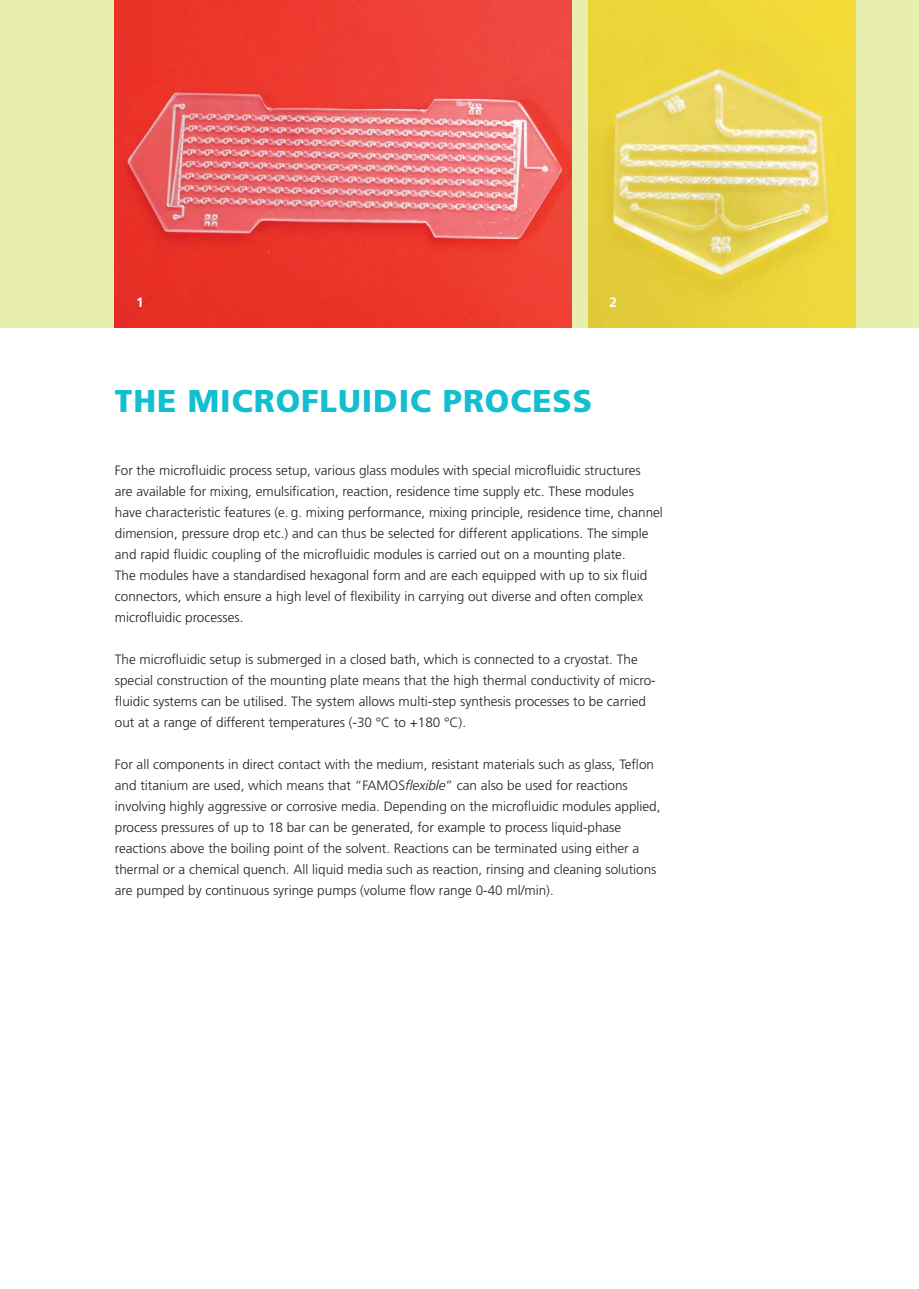
<style>
.page{position:relative;width:919px;height:1289px;background:#fff}
.page>*{position:absolute;margin:0;border:0;box-sizing:border-box;transform-origin:0 0}
.t1{font:900 31.5px "Frutiger LT Com";letter-spacing:.03em;color:#12becf}
.t2{font:300 13.5px/21px "Frutiger LT Com";color:#231f20}
.t3{font:700 13.5px "Frutiger LT Com";color:#fff}
.s1{font-style:italic}
</style>
<div class="page">
<div style="left:0;top:0;width:918px;height:327px;background:#e8eeae"></div>
<img style="left:115px;top:0;width:456px;height:327px">
<img style="left:588px;top:0;width:267px;height:327px">
<p class="t3" style="left:136px;top:297px;width:9px">1</p>
<p class="t3" style="left:609px;top:297px;width:9px">2</p>
<h1 class="t1" style="left:115px;top:382px;width:478px">THE MICROFLUIDIC PROCESS</h1>
<p class="t2" style="left:115px;top:461px;width:549px">For the microfluidic process setup, various glass modules with special microfluidic structures<br>are available for mixing, emulsification, reaction, residence time supply etc. These modules have characteristic features (e. g. mixing performance, mixing principle, residence time, channel dimension, pressure drop etc.) and can thus be selected for different applications. The simple and rapid fluidic coupling of the microfluidic modules is carried out on a mounting plate.<br>The modules have a standardised hexagonal form and are each equipped with up to six fluid connectors, which ensure a high level of flexibility in carrying out diverse and often complex microfluidic processes.</p>
<p class="t2" style="left:115px;top:650px;width:542px">The microfluidic setup is submerged in a closed bath, which is connected to a cryostat. The special construction of the mounting plate means that the high thermal conductivity of micro&shy;fluidic systems can be utilised. The system allows multi-step synthesis processes to be carried out at a range of different temperatures (-30 °C to +180 °C).</p>
<p class="t2" style="left:115px;top:755px;width:547px">For all components in direct contact with the medium, resistant materials such as glass, Teflon and titanium are used, which means that “FAMOS<span class="s1">flexible</span>” can also be used for reactions involving highly aggressive or corrosive media. Depending on the microfluidic modules applied, process pressures of up to 18 bar can be generated, for example to process liquid-phase reactions above the boiling point of the solvent. Reactions can be terminated using either a thermal or a chemical quench. All liquid media such as reaction, rinsing and cleaning solutions are pumped by continuous syringe pumps (volume flow range 0-40 ml/min).</p>
</div>
